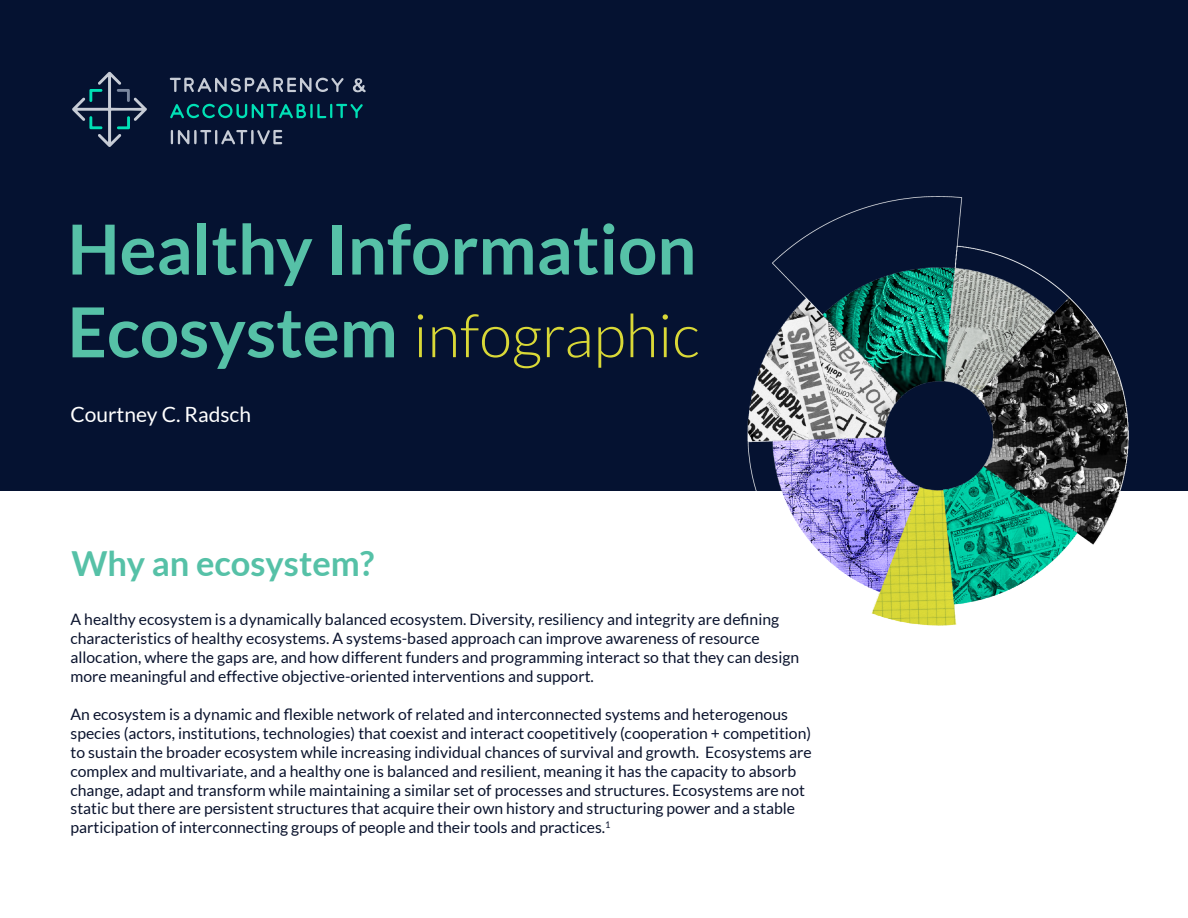
<style>
.page{position:relative;width:1188px;height:918px;background:#fff}
.page>*{position:absolute;margin:0;border:0;box-sizing:border-box;transform-origin:0 0}
.t1{font:700 69px/82.8px "Lato";color:#56c1a7}
.t2{font:300 60px "Lato";color:#d9d837}
.t3{font:700 34.5px "Lato";color:#56c1a7}
.t4{font:21px "Lato";color:#fff}
.t5{font:15.75px/18.9px "Lato";color:#0a132d}
</style>
<div class="page">
<div style="left:0;top:0;width:1188px;height:490px;background:#051231"></div>
<svg style="left:353px;top:78px;width:13px;height:15px"></svg>
<svg style="left:170px;top:77px;width:174px;height:16px"></svg>
<svg style="left:171px;top:130px;width:111px;height:15px"></svg>
<svg style="left:170px;top:104px;width:193px;height:15px"></svg>
<svg style="left:72px;top:72px;width:75px;height:75px"></svg>
<img style="left:748px;top:196px;width:386px;height:430px">
<h1 class="t1" style="left:68px;top:207px;width:630px">Healthy Information<br>Ecosystem</h1>
<h2 class="t2" style="left:413px;top:303px;width:288px">infographic</h2>
<h3 class="t4" style="left:70px;top:403px;width:182px">Courtney C. Radsch</h3>
<h3 class="t3" style="left:72px;top:544px;width:304px">Why an ecosystem?</h3>
<p class="t5" style="left:71px;top:610px;width:730px">A healthy ecosystem is a dynamically balanced ecosystem. Diversity, resiliency and integrity are defining characteristics of healthy ecosystems. A systems-based approach can improve awareness of resource allocation, where the gaps are, and how different funders and programming interact so that they can design more meaningful and effective objective-oriented interventions and support.</p>
<p class="t5" style="left:71px;top:705px;width:743px">An ecosystem is a dynamic and flexible network of related and interconnected systems and heterogenous species (actors, institutions, technologies) that coexist and interact coopetitively (cooperation + competition) to sustain the broader ecosystem while increasing individual chances of survival and growth. Ecosystems are complex and multivariate, and a healthy one is balanced and resilient, meaning it has the capacity to absorb change, adapt and transform while maintaining a similar set of processes and structures. Ecosystems are not static but there are persistent structures that acquire their own history and structuring power and a stable participation of interconnecting groups of people and their tools and practices.<sup>1</sup></p>
</div>
